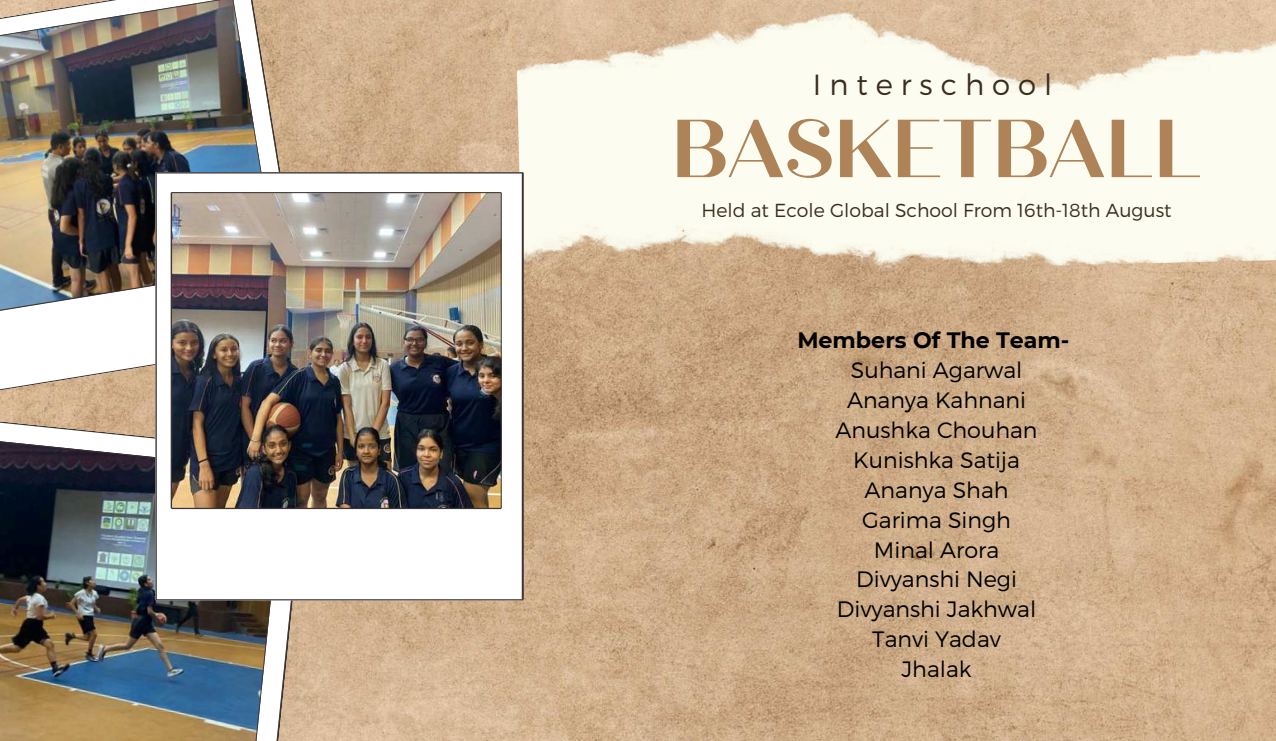
<style>
.page{position:relative;width:1276px;height:741px;background:#fff}
.page>*{position:absolute;margin:0;border:0;box-sizing:border-box;transform-origin:0 0}
.t1{font:700 81.9px "Quiche Display";color:#ae8358}
.t2{font:300 29.1px "Montserrat";color:#3b2c1f}
.t3{font:300 22.2px/29.8px "Montserrat";color:#000;text-align:center}
.t4{font:700 22.2px "Montserrat";color:#000}
.t5{font:300 18.9px "Montserrat";color:#3b2c1f}
</style>
<div class="page">
<img style="left:0;top:0;width:1276px;height:740px">
<img style="left:515px;top:0;width:761px;height:278px">
<svg style="left:0;top:340px;width:155px;height:51px"></svg>
<img style="left:0;top:0;width:308px;height:340px">
<img style="left:0;top:415px;width:308px;height:325px">
<img style="left:156px;top:172px;width:368px;height:428px">
<h2 class="t2" style="left:813px;top:67px;width:241px">I n t e r s c h o o l</h2>
<h1 class="t1" style="left:671px;top:87px;width:532px">BASKETBALL</h1>
<p class="t5" style="left:701px;top:198px;width:471px">Held at Ecole Global School From 16th-18th August</p>
<p class="t4" style="left:797px;top:323px;width:274px">Members Of The Team-</p>
<p class="t3" style="left:835px;top:355px;width:203px">Suhani Agarwal<br>Ananya Kahnani<br>Anushka Chouhan<br>Kunishka Satija<br>Ananya Shah<br>Garima Singh<br>Minal Arora<br>Divyanshi Negi<br>Divyanshi Jakhwal<br>Tanvi Yadav<br>Jhalak</p>
</div>
